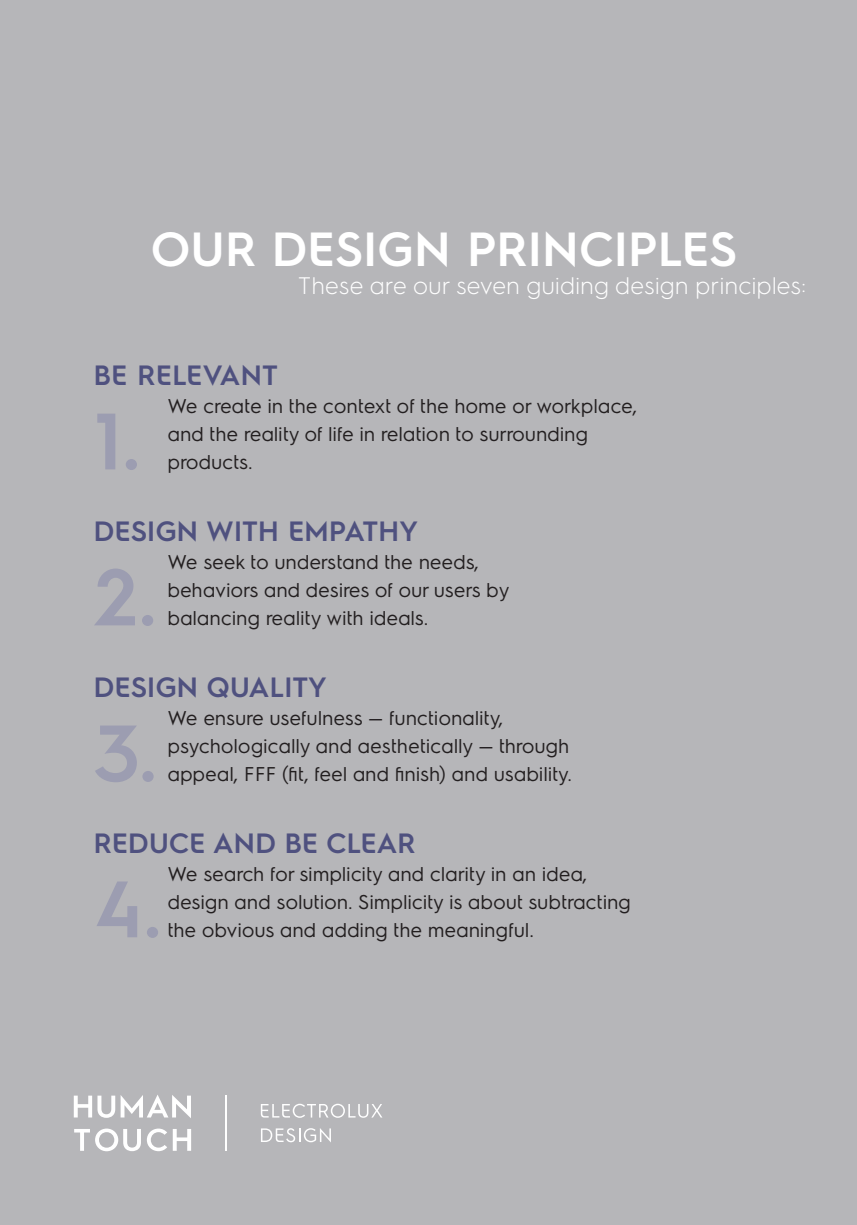
<style>
.page{position:relative;width:857px;height:1225px;background:#fff}
.page>*{position:absolute;margin:0;border:0;box-sizing:border-box;transform-origin:0 0}
.t1{font:600 80px "Electrolux Sans";color:#9c9db1}
.t2{font:600 48px "Electrolux Sans";letter-spacing:-.01em;color:#fff}
.t3{font:600 28px "Electrolux Sans";letter-spacing:-.01em;color:#4f517f}
.t4{font:300 24px "Electrolux Sans";letter-spacing:-.01em;color:#fff}
.t5{font:20px/28px "Electrolux Sans";letter-spacing:-.01em;color:#231f20}
</style>
<div class="page">
<div style="left:0;top:0;width:856px;height:1225px;background:#b6b6b9"></div>
<svg style="left:74px;top:1095px;width:117px;height:23px"></svg>
<svg style="left:74px;top:1128px;width:67px;height:23px"></svg>
<svg style="left:147px;top:1128px;width:20px;height:23px"></svg>
<svg style="left:173px;top:1129px;width:18px;height:21px"></svg>
<svg style="left:261px;top:1103px;width:121px;height:14px"></svg>
<svg style="left:261px;top:1128px;width:70px;height:14px"></svg>
<hr style="left:225px;top:1095px;width:1px;height:55px;background:#fff">
<h2 class="t2" style="left:150px;top:215px;width:588px">OUR DESIGN PRINCIPLES</h2>
<p class="t4" style="left:298px;top:269px;width:509px">These are our seven guiding design principles:</p>
<h3 class="t3" style="left:94px;top:356px;width:186px">BE RELEVANT</h3>
<p class="t5" style="left:167px;top:391px;width:471px">We create in the context of the home or workplace, and the reality of life in relation to surrounding</p>
<h1 class="t1" style="left:94px;top:385px;width:48px">1.</h1>
<p class="t5" style="left:167px;top:447px;width:87px">products.</p>
<h3 class="t3" style="left:94px;top:512px;width:326px">DESIGN WITH EMPATHY</h3>
<p class="t5" style="left:167px;top:547px;width:343px">We seek to understand the needs, behaviors and desires of our users by</p>
<h1 class="t1" style="left:94px;top:541px;width:64px">2.</h1>
<p class="t5" style="left:167px;top:603px;width:262px">balancing reality with ideals.</p>
<h3 class="t3" style="left:94px;top:668px;width:235px">DESIGN QUALITY</h3>
<p class="t5" style="left:167px;top:703px;width:403px">We ensure usefulness — functionality, psychologically and aesthetically — through</p>
<h1 class="t1" style="left:94px;top:697px;width:65px">3.</h1>
<p class="t5" style="left:167px;top:759px;width:406px">appeal, FFF (fit, feel and finish) and usability.</p>
<h3 class="t3" style="left:94px;top:824px;width:323px">REDUCE AND BE CLEAR</h3>
<p class="t5" style="left:167px;top:859px;width:465px">We search for simplicity and clarity in an idea, design and solution. Simplicity is about subtracting</p>
<h1 class="t1" style="left:94px;top:853px;width:69px">4.</h1>
<p class="t5" style="left:167px;top:915px;width:368px">the obvious and adding the meaningful.</p>
</div>
